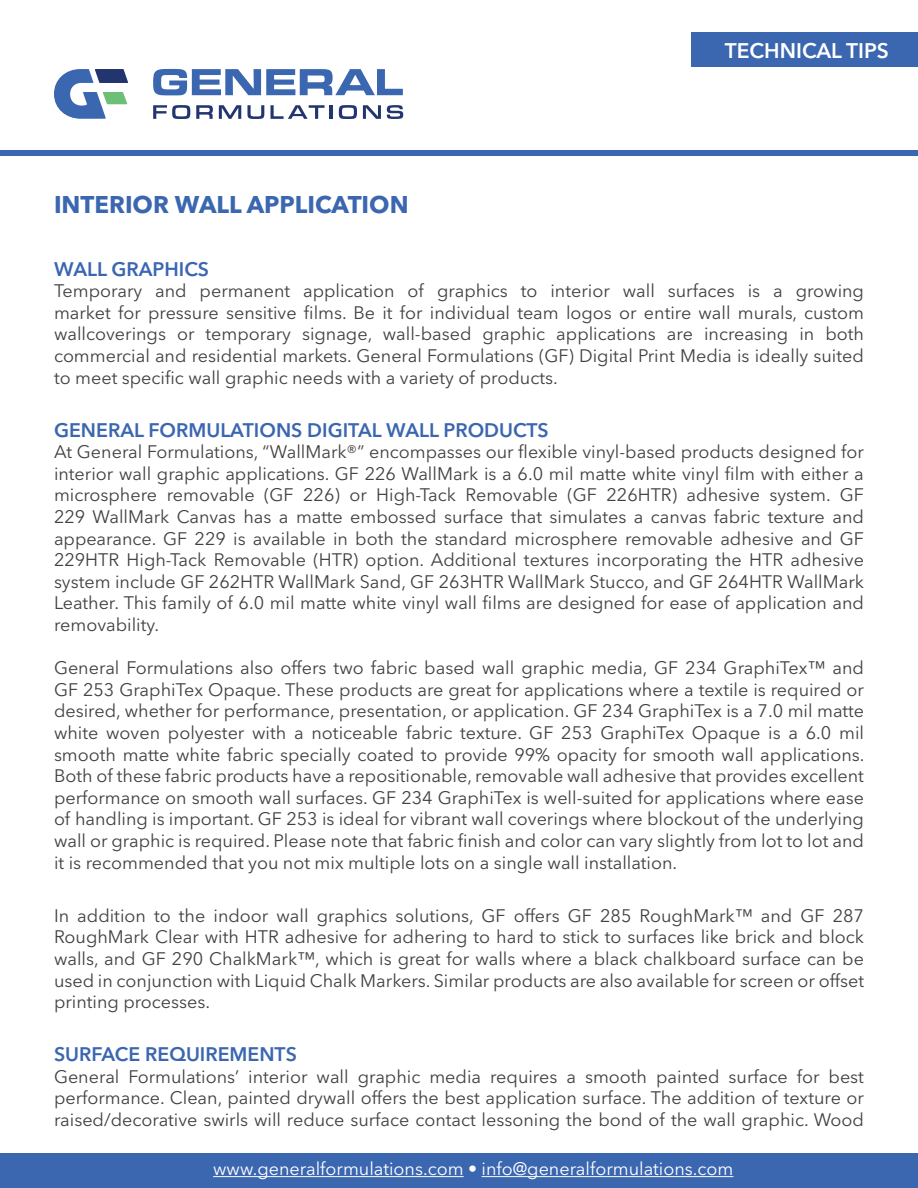
<style>
.page{position:relative;width:918px;height:1188px;background:#fff}
.page>*{position:absolute;margin:0;border:0;box-sizing:border-box;transform-origin:0 0}
.t1{font:700 24px "Avenir Next LT Pro";color:#3b66b0}
.t2{font:600 21px "Avenir Next LT Pro";color:#fff}
.t3{font:600 19.5px "Avenir Next LT Pro";color:#3b66b0}
.t4{font:18px/21.6px "Avenir Next LT Pro";color:#414042;text-align:justify}
.t5{font:18px "Avenir Next LT Pro";color:#fff}
</style>
<div class="page">
<svg style="left:153px;top:105px;width:37px;height:14px"></svg>
<svg style="left:196px;top:105px;width:17px;height:14px"></svg>
<svg style="left:219px;top:105px;width:22px;height:14px"></svg>
<svg style="left:247px;top:105px;width:17px;height:14px"></svg>
<svg style="left:271px;top:105px;width:54px;height:14px"></svg>
<hr style="left:330px;top:105px;width:3px;height:14px;background:#23356f">
<svg style="left:339px;top:105px;width:18px;height:14px"></svg>
<svg style="left:363px;top:105px;width:18px;height:14px"></svg>
<svg style="left:387px;top:105px;width:16px;height:14px"></svg>
<svg style="left:153px;top:69px;width:250px;height:26px"></svg>
<svg style="left:54px;top:69px;width:74px;height:50px"></svg>
<div style="left:691px;top:32px;width:227px;height:35px;background:#3b66b0"></div>
<div style="left:0;top:1153px;width:918px;height:35px;background:#3b66b0"></div>
<hr style="left:213px;top:1176px;width:251px;height:1px;background:#fff">
<hr style="left:482px;top:1176px;width:251px;height:1px;background:#fff">
<div style="left:0;top:150px;width:918px;height:6px;background:#3b66b0"></div>
<p class="t1" style="left:54px;top:189px;width:356px">INTERIOR WALL APPLICATION</p>
<p class="t2" style="left:725px;top:38px;width:166px">TECHNICAL TIPS</p>
<p class="t3" style="left:54px;top:257px;width:157px">WALL GRAPHICS</p>
<p class="t4" style="left:54px;top:280px;width:812px">Temporary and permanent application of graphics to interior wall surfaces is a growing market for pressure sensitive films. Be it for individual team logos or entire wall murals, custom wallcoverings or temporary signage, wall-based graphic applications are increasing in both commercial and residential markets. General Formulations (GF) Digital Print Media is ideally suited to meet specific wall graphic needs with a variety of products.</p>
<p class="t3" style="left:54px;top:418px;width:496px">GENERAL FORMULATIONS DIGITAL WALL PRODUCTS</p>
<p class="t4" style="left:54px;top:441px;width:812px">At General Formulations, “WallMark®” encompasses our flexible vinyl-based products designed for interior wall graphic applications. GF 226 WallMark is a 6.0 mil matte white vinyl film with either a microsphere removable (GF 226) or High-Tack Removable (GF 226HTR) adhesive system. GF 229 WallMark Canvas has a matte embossed surface that simulates a canvas fabric texture and appearance. GF 229 is available in both the standard microsphere removable adhesive and GF 229HTR High-Tack Removable (HTR) option. Additional textures incorporating the HTR adhesive system include GF 262HTR WallMark Sand, GF 263HTR WallMark Stucco, and GF 264HTR WallMark Leather. This family of 6.0 mil matte white vinyl wall films are designed for ease of application and removability.</p>
<p class="t4" style="left:54px;top:657px;width:812px">General Formulations also offers two fabric based wall graphic media, GF 234 GraphiTex™ and GF 253 GraphiTex Opaque. These products are great for applications where a textile is required or desired, whether for performance, presentation, or application. GF 234 GraphiTex is a 7.0 mil matte white woven polyester with a noticeable fabric texture. GF 253 GraphiTex Opaque is a 6.0 mil smooth matte white fabric specially coated to provide 99% opacity for smooth wall applications.<br>Both of these fabric products have a repositionable, removable wall adhesive that provides excellent performance on smooth wall surfaces. GF 234 GraphiTex is well-suited for applications where ease of handling is important. GF 253 is ideal for vibrant wall coverings where blockout of the underlying wall or graphic is required. Please note that fabric finish and color can vary slightly from lot to lot and it is recommended that you not mix multiple lots on a single wall installation.</p>
<p class="t4" style="left:54px;top:905px;width:812px">In addition to the indoor wall graphics solutions, GF offers GF 285 RoughMark™ and GF 287<br>RoughMark Clear with HTR adhesive for adhering to hard to stick to surfaces like brick and block walls, and GF 290 ChalkMark™, which is great for walls where a black chalkboard surface can be used in conjunction with Liquid Chalk Markers. Similar products are also available for screen or offset printing processes.</p>
<p class="t3" style="left:54px;top:1043px;width:244px">SURFACE REQUIREMENTS</p>
<p class="t4" style="left:54px;top:1066px;width:812px">General Formulations’ interior wall graphic media requires a smooth painted surface for best performance. Clean, painted drywall offers the best application surface. The addition of texture or raised/decorative swirls will reduce surface contact lessoning the bond of the wall graphic. Wood</p>
<p class="t5" style="left:213px;top:1158px;width:522px">www.generalformulations.com • info@generalformulations.com</p>
</div>
